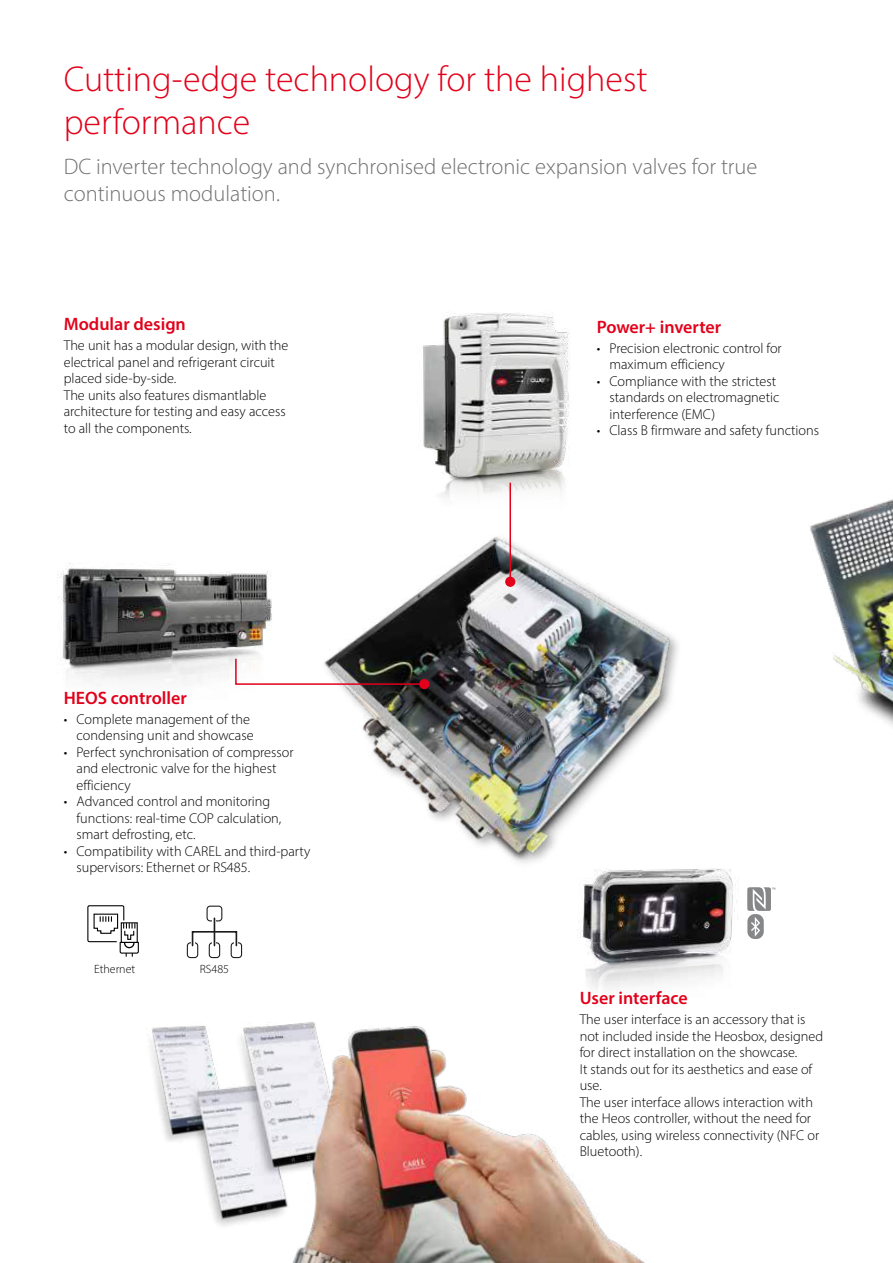
<style>
.page{position:relative;width:893px;height:1263px;background:#fff}
.page>*{position:absolute;margin:0;border:0;box-sizing:border-box;transform-origin:0 0}
.t1{font:300 36px/43.2px "Myriad Pro";color:#e2001a}
.t2{font:300 22.5px/27px "Myriad Pro";color:#6f7072}
.t3{font:600 18px "Myriad Pro";color:#e2001a}
.t4{font:300 14.25px/16.5px "Myriad Pro";color:#000}
.t5{font:300 12px "Myriad Pro";color:#000}
</style>
<div class="page">
<img style="left:331px;top:537px;width:347px;height:326px">
<img style="left:423px;top:313px;width:147px;height:189px">
<img style="left:810px;top:499px;width:83px;height:227px">
<hr style="left:509px;top:483px;width:2px;height:99px;background:#e2001a">
<div style="left:505px;top:577px;width:10px;height:10px;background:#e2001a;border-radius:50%"></div>
<svg style="left:282px;top:657px;width:144px;height:29px"></svg>
<div style="left:419px;top:679px;width:10px;height:10px;background:#e2001a;border-radius:50%"></div>
<img style="left:570px;top:827px;width:167px;height:162px">
<svg style="left:747px;top:887px;width:28px;height:52px"></svg>
<img style="left:146px;top:1022px;width:499px;height:241px">
<img style="left:59px;top:563px;width:223px;height:122px">
<div style="left:207px;top:906px;width:15px;height:15px;border:1px solid #1d1c1a;border-radius:3px"></div>
<div style="left:231px;top:942px;width:11px;height:16px;border:1px solid #1d1c1a;border-radius:3px"></div>
<div style="left:209px;top:942px;width:11px;height:16px;border:1px solid #1d1c1a;border-radius:3px"></div>
<div style="left:187px;top:942px;width:11px;height:16px;border:1px solid #1d1c1a;border-radius:3px"></div>
<div style="left:192px;top:931px;width:45px;height:15px;border:2px solid #1d1c1a"></div>
<svg style="left:213px;top:918px;width:3px;height:27px"></svg>
<svg style="left:87px;top:905px;width:52px;height:52px"></svg>
<h1 class="t1" style="left:64px;top:57px;width:585px">Cutting-edge technology for the highest performance</h1>
<h2 class="t2" style="left:64px;top:153px;width:695px">DC inverter technology and synchronised electronic expansion valves for true continuous modulation.</h2>
<p class="t3" style="left:64px;top:313px;width:124px">Modular design</p>
<p class="t4" style="left:64px;top:337px;width:226px">The unit has a modular design, with the electrical panel and refrigerant circuit placed side-by-side.<br>The units also features dismantlable architecture for testing and easy access to all the components.</p>
<p class="t3" style="left:64px;top:686px;width:125px">HEOS controller</p>
<p class="t4" style="left:64px;top:710px;width:191px;text-align:right">• Complete management of the condensing unit and showcase</p>
<p class="t4" style="left:77px;top:743px;width:219px;text-indent:-13px">• Perfect synchronisation of compressor and electronic valve for the highest efficiency</p>
<p class="t4" style="left:77px;top:793px;width:206px;text-indent:-13px">• Advanced control and monitoring functions: real-time COP calculation, smart defrosting, etc.</p>
<p class="t4" style="left:77px;top:843px;width:235px;text-indent:-13px">• Compatibility with CAREL and third-party supervisors: Ethernet or RS485.</p>
<p class="t5" style="left:94px;top:962px;width:43px">Ethernet</p>
<p class="t5" style="left:200px;top:962px;width:31px">RS485</p>
<p class="t3" style="left:597px;top:315px;width:126px">Power+ inverter</p>
<p class="t4" style="left:609px;top:339px;width:174px;text-indent:-13px">• Precision electronic control for maximum efficiency</p>
<p class="t4" style="left:609px;top:372px;width:172px;text-indent:-13px">• Compliance with the strictest standards on electromagnetic interference (EMC)</p>
<p class="t4" style="left:597px;top:422px;width:224px">• Class B firmware and safety functions</p>
<p class="t3" style="left:580px;top:987px;width:110px">User interface</p>
<p class="t4" style="left:580px;top:1011px;width:245px">The user interface is an accessory that is not included inside the Heosbox, designed for direct installation on the showcase.<br>It stands out for its aesthetics and ease of use.<br>The user interface allows interaction with the Heos controller, without the need for cables, using wireless connectivity (NFC or Bluetooth).</p>
</div>
